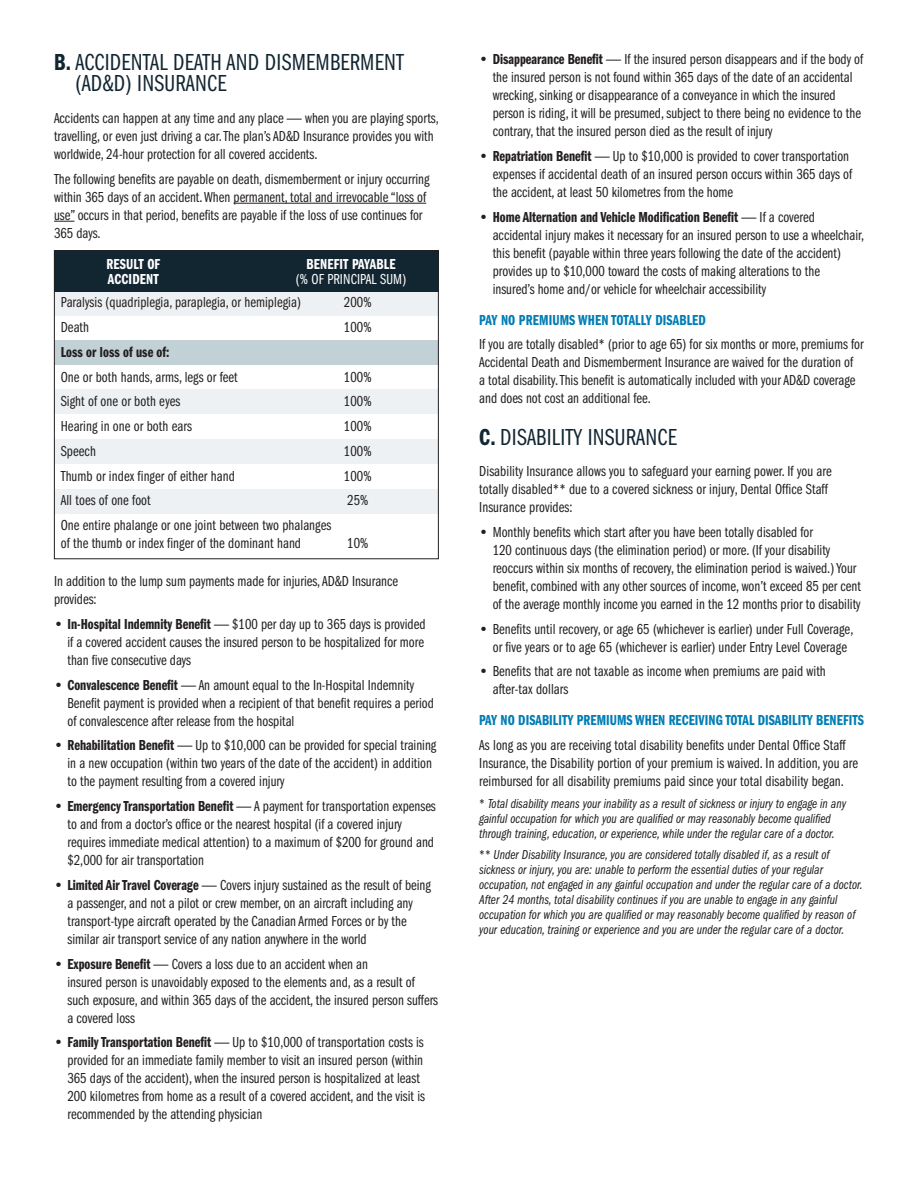
<style>
.page{position:relative;width:918px;height:1188px;background:#fff}
.page>*{position:absolute;margin:0;border:0;box-sizing:border-box;transform-origin:0 0}
.t1{font:24px/21px "ITC Franklin Gothic Std Bk Cp";letter-spacing:.01em;color:#122632}
.t2{font:15px/18px "ITC Franklin Gothic Std Bk Cp";color:#231f20}
.t3{font:15px "ITC Franklin Gothic Std Dm Cp";letter-spacing:.005em;color:#007db5}
.t4{font:15px "ITC Franklin Gothic Std Dm Cp";color:#231f20}
.t5{font:15px "ITC Franklin Gothic Std Dm Cp";letter-spacing:.01em;color:#fff}
.t6{font:15px "ITC Franklin Gothic Std Bk Cp";letter-spacing:.01em;color:#fff}
.t7{font:13.5px/15px "ITC Franklin Gothic Std Bk Cp It";color:#231f20}
.s1{font-family:"ITC Franklin Gothic Std Dm Cp"}
.s2{font-family:"ITC Franklin Gothic Std"}
.s3{font-family:"ITC Franklin Gothic Std";font-weight:600}
.s4{font-family:"ITC Franklin Gothic Std Bk Cp"}
</style>
<div class="page">
<div style="left:54px;top:489px;width:385px;height:24px;background:#edf1f3"></div>
<div style="left:54px;top:292px;width:385px;height:24px;background:#edf1f3"></div>
<div style="left:54px;top:341px;width:385px;height:24px;background:#c2d1d5"></div>
<div style="left:54px;top:390px;width:385px;height:24px;background:#edf1f3"></div>
<div style="left:54px;top:440px;width:385px;height:24px;background:#edf1f3"></div>
<div style="left:54px;top:250px;width:385px;height:42px;background:#122632"></div>
<div style="left:54px;top:250px;width:385px;height:309px;border:1px solid #231f20"></div>
<hr style="left:234px;top:203px;width:192px;height:1px;background:#231f20">
<svg style="left:54px;top:221px;width:20px;height:1px"></svg>
<h1 class="t1" style="left:75px;top:52px;width:330px;text-indent:-21px"><span class="s1">B.</span> ACCIDENTAL DEATH AND DISMEMBERMENT (AD&amp;D) INSURANCE</h1>
<p class="t2" style="left:54px;top:109px;width:386px">Accidents can happen at any time and any place <span class="s2">—</span> when you are playing sports, travelling, or even just driving a car. The plan’s AD&amp;D Insurance provides you with worldwide, 24-hour protection for all covered accidents.</p>
<p class="t2" style="left:54px;top:170px;width:377px">The following benefits are payable on death, dismemberment or injury occurring within 365 days of an accident. When permanent, total and irrevocable “loss of use” occurs in that period, benefits are payable if the loss of use continues for 365 days.</p>
<p class="t5" style="left:107px;top:255px;width:55px">RESULT OF</p>
<p class="t5" style="left:307px;top:255px;width:90px">BENEFIT PAYABLE</p>
<p class="t5" style="left:108px;top:270px;width:52px">ACCIDENT</p>
<p class="t6" style="left:296px;top:271px;width:112px">(% OF PRINCIPAL SUM)</p>
<p class="t2" style="left:61px;top:294px;width:242px">Paralysis (quadriplegia, paraplegia, or hemiplegia)</p>
<p class="t2" style="left:344px;top:294px;width:29px">200%</p>
<p class="t2" style="left:61px;top:318px;width:30px">Death</p>
<p class="t2" style="left:344px;top:318px;width:29px">100%</p>
<p class="t4" style="left:61px;top:344px;width:110px">Loss or loss of use of:</p>
<p class="t2" style="left:61px;top:368px;width:179px">One or both hands, arms, legs or feet</p>
<p class="t2" style="left:344px;top:368px;width:29px">100%</p>
<p class="t2" style="left:61px;top:393px;width:121px">Sight of one or both eyes</p>
<p class="t2" style="left:344px;top:393px;width:29px">100%</p>
<p class="t2" style="left:61px;top:417px;width:133px">Hearing in one or both ears</p>
<p class="t2" style="left:344px;top:417px;width:29px">100%</p>
<p class="t2" style="left:61px;top:442px;width:37px">Speech</p>
<p class="t2" style="left:344px;top:442px;width:29px">100%</p>
<p class="t2" style="left:61px;top:467px;width:176px">Thumb or index finger of either hand</p>
<p class="t2" style="left:344px;top:467px;width:29px">100%</p>
<p class="t2" style="left:61px;top:492px;width:92px">All toes of one foot</p>
<p class="t2" style="left:347px;top:492px;width:23px">25%</p>
<p class="t2" style="left:61px;top:516px;width:272px">One entire phalange or one joint between two phalanges of the thumb or index finger of the dominant hand</p>
<p class="t2" style="left:347px;top:534px;width:23px">10%</p>
<p class="t2" style="left:54px;top:572px;width:346px">In addition to the lump sum payments made for injuries, AD&amp;D Insurance provides:</p>
<p class="t2" style="left:68px;top:615px;width:360px;text-align:justify;text-indent:-14px"><span class="s3">•</span> <span class="s1">In-Hospital Indemnity Benefit</span> <span class="s2">—</span> $100 per day up to 365 days is provided if a covered accident causes the insured person to be hospitalized for more than five consecutive days</p>
<p class="t2" style="left:68px;top:676px;width:368px;text-indent:-14px"><span class="s3">•</span> <span class="s1">Convalescence Benefit</span> <span class="s2">—</span> An amount equal to the In-Hospital Indemnity<br>Benefit payment is provided when a recipient of that benefit requires a period of convalescence after release from the hospital</p>
<p class="t2" style="left:68px;top:737px;width:370px;text-indent:-14px"><span class="s3">•</span> <span class="s1">Rehabilitation Benefit</span> <span class="s2">—</span> Up to $10,000 can be provided for special training in a new occupation (within two years of the date of the accident) in addition to the payment resulting from a covered injury</p>
<p class="t2" style="left:68px;top:797px;width:370px;text-indent:-14px"><span class="s3">•</span> <span class="s1">Emergency Transportation Benefit</span> <span class="s2">—</span> A payment for transportation expenses to and from a doctor’s office or the nearest hospital (if a covered injury requires immediate medical attention) to a maximum of $200 for ground and $2,000 for air transportation</p>
<p class="t2" style="left:68px;top:876px;width:365px;text-indent:-14px"><span class="s3">•</span> <span class="s1">Limited Air Travel Coverage</span> <span class="s2">—</span> Covers injury sustained as the result of being a passenger, and not a pilot or crew member, on an aircraft including any transport-type aircraft operated by the Canadian Armed Forces or by the similar air transport service of any nation anywhere in the world</p>
<p class="t2" style="left:68px;top:955px;width:372px;text-indent:-14px"><span class="s3">•</span> <span class="s1">Exposure Benefit</span> <span class="s2">—</span> Covers a loss due to an accident when an<br>insured person is unavoidably exposed to the elements and, as a result of such exposure, and within 365 days of the accident, the insured person suffers a covered loss</p>
<p class="t2" style="left:68px;top:1034px;width:359px;text-indent:-14px"><span class="s3">•</span> <span class="s1">Family Transportation Benefit</span> <span class="s2">—</span> Up to $10,000 of transportation costs is provided for an immediate family member to visit an insured person (within 365 days of the accident), when the insured person is hospitalized at least 200 kilometres from home as a result of a covered accident, and the visit is recommended by the attending physician</p>
<p class="t2" style="left:493px;top:51px;width:372px;text-indent:-14px"><span class="s3">•</span> <span class="s1">Disappearance Benefit</span> <span class="s2">—</span> If the insured person disappears and if the body of the insured person is not found within 365 days of the date of an accidental wrecking, sinking or disappearance of a conveyance in which the insured person is riding, it will be presumed, subject to there being no evidence to the contrary, that the insured person died as the result of injury</p>
<p class="t2" style="left:493px;top:147px;width:361px;text-indent:-14px"><span class="s3">•</span> <span class="s1">Repatriation Benefit</span> <span class="s2">—</span> Up to $10,000 is provided to cover transportation expenses if accidental death of an insured person occurs within 365 days of the accident, at least 50 kilometres from the home</p>
<p class="t4" style="left:479px;top:209px;width:337px"><span class="s3">•</span> Home Alternation and Vehicle Modification Benefit <span class="s2">—</span> <span class="s4">If a covered</span></p>
<p class="t2" style="left:493px;top:226px;width:373px">accidental injury makes it necessary for an insured person to use a wheelchair, this benefit (payable within three years following the date of the accident) provides up to $10,000 toward the costs of making alterations to the insured’s home and/or vehicle for wheelchair accessibility</p>
<p class="t3" style="left:479px;top:311px;width:228px">PAY NO PREMIUMS WHEN TOTALLY DISABLED</p>
<p class="t2" style="left:479px;top:336px;width:386px">If you are totally disabled* (prior to age 65) for six months or more, premiums for Accidental Death and Dismemberment Insurance are waived for the duration of<br>a total disability. This benefit is automatically included with your AD&amp;D coverage and does not cost an additional fee.</p>
<h1 class="t1" style="left:479px;top:427px;width:199px"><span class="s1">C.</span> DISABILITY INSURANCE</h1>
<p class="t2" style="left:479px;top:462px;width:354px">Disability Insurance allows you to safeguard your earning power. If you are totally disabled** due to a covered sickness or injury, Dental Office Staff<br>Insurance provides:</p>
<p class="t2" style="left:493px;top:523px;width:370px;text-indent:-14px"><span class="s3">•</span> Monthly benefits which start after you have been totally disabled for<br>120 continuous days (the elimination period) or more. (If your disability reoccurs within six months of recovery, the elimination period is waived.) Your benefit, combined with any other sources of income, won’t exceed 85 per cent of the average monthly income you earned in the 12 months prior to disability</p>
<p class="t2" style="left:479px;top:620px;width:376px;text-align:center"><span class="s3">•</span> Benefits until recovery, or age 65 (whichever is earlier) under Full Coverage, or five years or to age 65 (whichever is earlier) under Entry Level Coverage</p>
<p class="t2" style="left:493px;top:663px;width:335px;text-indent:-14px"><span class="s3">•</span> Benefits that are not taxable as income when premiums are paid with after-tax dollars</p>
<p class="t3" style="left:479px;top:712px;width:386px">PAY NO DISABILITY PREMIUMS WHEN RECEIVING TOTAL DISABILITY BENEFITS</p>
<p class="t2" style="left:479px;top:736px;width:380px">As long as you are receiving total disability benefits under Dental Office Staff<br>Insurance, the Disability portion of your premium is waived. In addition, you are reimbursed for all disability premiums paid since your total disability began.</p>
<p class="t7" style="left:479px;top:796px;width:368px"><span class="s4">*</span> Total disability means your inability as a result of sickness or injury to engage in any gainful occupation for which you are qualified or may reasonably become qualified through training, education, or experience, while under the regular care of a doctor.</p>
<p class="t7" style="left:479px;top:848px;width:385px"><span class="s4">**</span> Under Disability Insurance, you are considered totally disabled if, as a result of sickness or injury, you are: unable to perform the essential duties of your regular occupation, not engaged in any gainful occupation and under the regular care of a doctor.<br>After 24 months, total disability continues if you are unable to engage in any gainful occupation for which you are qualified or may reasonably become qualified by reason of your education, training or experience and you are under the regular care of a doctor.</p>
</div>
